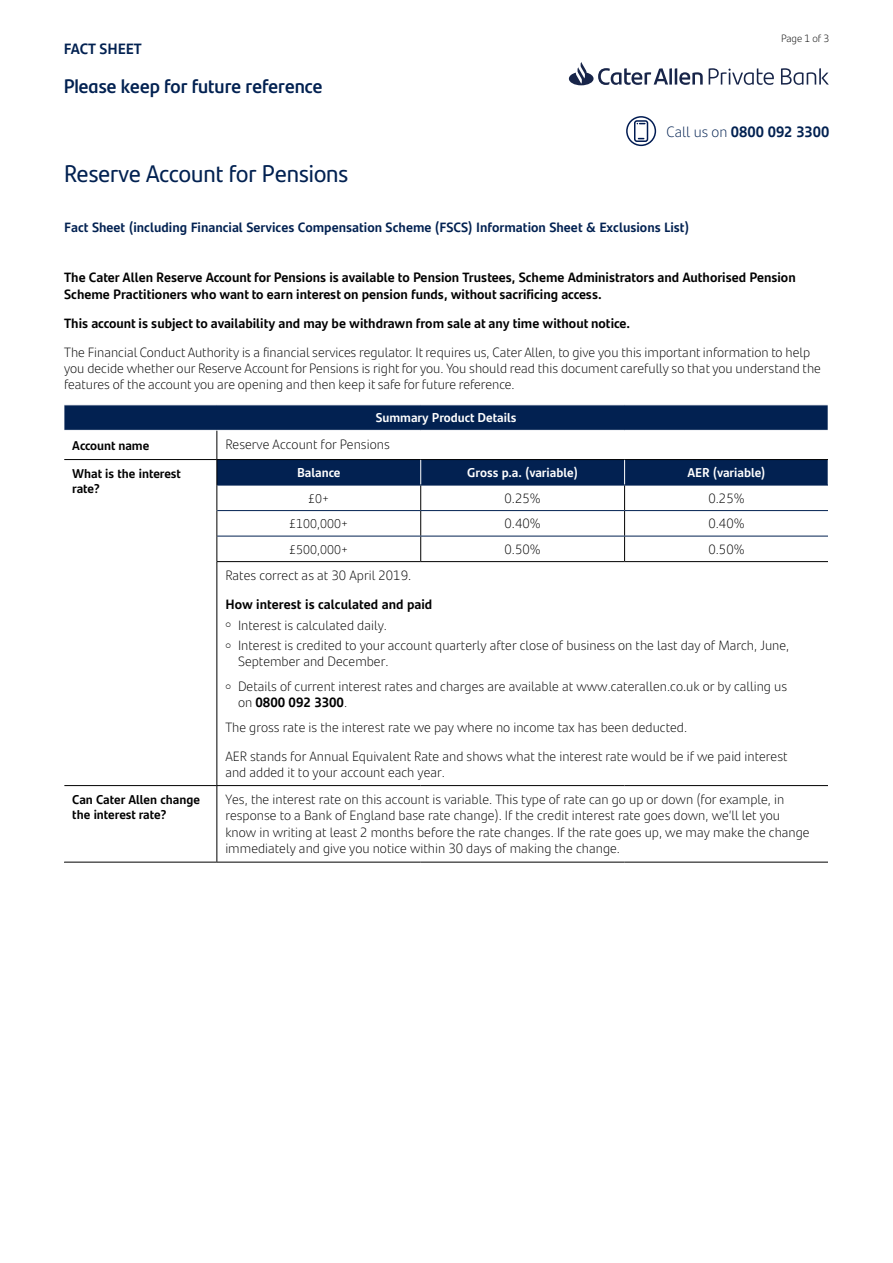
<style>
.page{position:relative;width:893px;height:1263px;background:#fff}
.page>*{position:absolute;margin:0;border:0;box-sizing:border-box;transform-origin:0 0}
.t1{font:24px "Santander Headline";color:#022151}
.t2{font:700 19.5px "Santander Headline";color:#022151}
.t3{font:700 15px "Santander Text";color:#022151}
.t4{font:300 13.5px/16.2px "Santander Text";color:#000}
.t5{font:700 13.5px/16.2px "Santander Text";color:#000}
.t6{font:700 13.5px "Santander Text";color:#022151}
.t7{font:700 12.75px/15.3px "Santander Text";color:#000}
.t8{font:700 12.75px "Santander Text";color:#fff}
.t9{font:300 12.75px "Santander Text";color:#000}
.t10{font:300 10.5px "Santander Text";letter-spacing:-.01em;color:#000}
.s1{font-weight:300}
.s2{font-weight:700}
</style>
<div class="page">
<svg style="left:65px;top:405px;width:763px;height:80px;fill:#022151"></svg>
<hr style="left:64px;top:430px;width:153px;height:1px;background:#fff">
<hr style="left:217px;top:430px;width:204px;height:1px;background:#fff">
<hr style="left:421px;top:430px;width:204px;height:1px;background:#fff">
<hr style="left:625px;top:430px;width:203px;height:1px;background:#fff">
<hr style="left:421px;top:459px;width:204px;height:1px;background:#000">
<hr style="left:625px;top:459px;width:203px;height:1px;background:#000">
<hr style="left:217px;top:459px;width:204px;height:1px;background:#000">
<hr style="left:216px;top:561px;width:205px;height:1px;background:#000">
<hr style="left:421px;top:561px;width:204px;height:1px;background:#000">
<hr style="left:625px;top:561px;width:203px;height:1px;background:#000">
<hr style="left:217px;top:785px;width:204px;height:1px;background:#000">
<hr style="left:421px;top:785px;width:204px;height:1px;background:#000">
<hr style="left:625px;top:785px;width:203px;height:1px;background:#000">
<hr style="left:217px;top:862px;width:204px;height:1px;background:#000">
<hr style="left:421px;top:862px;width:204px;height:1px;background:#000">
<hr style="left:625px;top:862px;width:203px;height:1px;background:#000">
<hr style="left:64px;top:459px;width:153px;height:1px;background:#000">
<svg style="left:216px;top:431px;width:1px;height:130px"></svg>
<hr style="left:216px;top:562px;width:1px;height:223px;background:#000">
<hr style="left:64px;top:785px;width:153px;height:1px;background:#000">
<hr style="left:216px;top:786px;width:1px;height:76px;background:#000">
<hr style="left:64px;top:862px;width:153px;height:1px;background:#000">
<svg style="left:64px;top:405px;width:1px;height:55px"></svg>
<hr style="left:64px;top:785px;width:1px;height:77px;background:#fff">
<svg style="left:420px;top:460px;width:1px;height:101px"></svg>
<svg style="left:624px;top:460px;width:1px;height:101px"></svg>
<hr style="left:217px;top:485px;width:204px;height:1px;background:#022151">
<hr style="left:421px;top:485px;width:204px;height:1px;background:#022151">
<hr style="left:625px;top:485px;width:203px;height:1px;background:#022151">
<hr style="left:217px;top:510px;width:204px;height:1px;background:#022151">
<hr style="left:421px;top:510px;width:204px;height:1px;background:#022151">
<hr style="left:625px;top:510px;width:203px;height:1px;background:#022151">
<hr style="left:217px;top:536px;width:204px;height:1px;background:#022151">
<hr style="left:421px;top:536px;width:204px;height:1px;background:#022151">
<hr style="left:625px;top:536px;width:203px;height:1px;background:#022151">
<div style="left:634px;top:120px;width:14px;height:22px;border:2px solid #001b52;border-radius:2px"></div>
<div style="left:626px;top:116px;width:30px;height:30px;border:2px solid #001b52;border-radius:50%"></div>
<svg style="left:569px;top:62px;width:260px;height:23px"></svg>
<p class="t3" style="left:64px;top:37px;width:80px">FACT SHEET</p>
<h2 class="t2" style="left:64px;top:71px;width:260px">Please keep for future reference</h2>
<p class="t10" style="left:781px;top:30px;width:50px">Page 1 of 3</p>
<p class="t3" style="left:666px;top:120px;width:164px"><span class="s1">Call us on</span> 0800 092 3300</p>
<h1 class="t1" style="left:64px;top:155px;width:286px">Reserve Account for Pensions</h1>
<p class="t6" style="left:64px;top:217px;width:627px">Fact Sheet (including Financial Services Compensation Scheme (FSCS) Information Sheet &amp; Exclusions List)</p>
<p class="t5" style="left:64px;top:269px;width:733px">The Cater Allen Reserve Account for Pensions is available to Pension Trustees, Scheme Administrators and Authorised Pension<br>Scheme Practitioners who want to earn interest on pension funds, without sacrificing access.</p>
<p class="t5" style="left:64px;top:314px;width:567px">This account is subject to availability and may be withdrawn from sale at any time without notice.</p>
<p class="t4" style="left:64px;top:343px;width:758px">The Financial Conduct Authority is a financial services regulator. It requires us, Cater Allen, to give you this important information to help you decide whether our Reserve Account for Pensions is right for you. You should read this document carefully so that you understand the features of the account you are opening and then keep it safe for future reference.</p>
<p class="t8" style="left:376px;top:408px;width:142px">Summary Product Details</p>
<p class="t7" style="left:72px;top:437px;width:79px">Account name</p>
<p class="t4" style="left:225px;top:435px;width:166px">Reserve Account for Pensions</p>
<p class="t7" style="left:72px;top:465px;width:110px">What is the interest rate?</p>
<p class="t8" style="left:297px;top:463px;width:45px">Balance</p>
<p class="t8" style="left:467px;top:463px;width:112px">Gross p.a. (variable)</p>
<p class="t8" style="left:687px;top:463px;width:80px">AER (variable)</p>
<p class="t9" style="left:308px;top:489px;width:22px">£0+</p>
<p class="t4" style="left:504px;top:489px;width:38px">0.25%</p>
<p class="t4" style="left:708px;top:489px;width:38px">0.25%</p>
<p class="t9" style="left:289px;top:514px;width:60px">£100,000+</p>
<p class="t4" style="left:504px;top:515px;width:38px">0.40%</p>
<p class="t4" style="left:708px;top:515px;width:38px">0.40%</p>
<p class="t9" style="left:289px;top:540px;width:60px">£500,000+</p>
<p class="t4" style="left:504px;top:540px;width:38px">0.50%</p>
<p class="t4" style="left:708px;top:540px;width:38px">0.50%</p>
<p class="t4" style="left:225px;top:567px;width:187px">Rates correct as at 30 April 2019.</p>
<p class="t5" style="left:225px;top:595px;width:208px">How interest is calculated and paid</p>
<p class="t4" style="left:225px;top:616px;width:163px">○ Interest is calculated daily.</p>
<p class="t4" style="left:238px;top:637px;width:553px;text-indent:-13px">○ Interest is credited to your account quarterly after close of business on the last day of March, June,<br>September and December.</p>
<p class="t4" style="left:238px;top:677px;width:551px;text-indent:-13px">○ Details of current interest rates and charges are available at www.caterallen.co.uk or by calling us on <span class="s2">0800 092 3300</span>.</p>
<p class="t4" style="left:225px;top:712px;width:564px;line-height:29px">The gross rate is the interest rate we pay where no income tax has been deducted.<br>AER stands for Annual Equivalent Rate and shows what the interest rate would be if we paid interest</p>
<p class="t4" style="left:225px;top:764px;width:221px">and added it to your account each year.</p>
<p class="t7" style="left:72px;top:791px;width:129px">Can Cater Allen change the interest rate?</p>
<p class="t4" style="left:225px;top:791px;width:586px">Yes, the interest rate on this account is variable. This type of rate can go up or down (for example, in response to a Bank of England base rate change). If the credit interest rate goes down, we’ll let you know in writing at least 2 months before the rate changes. If the rate goes up, we may make the change immediately and give you notice within 30 days of making the change.</p>
</div>
